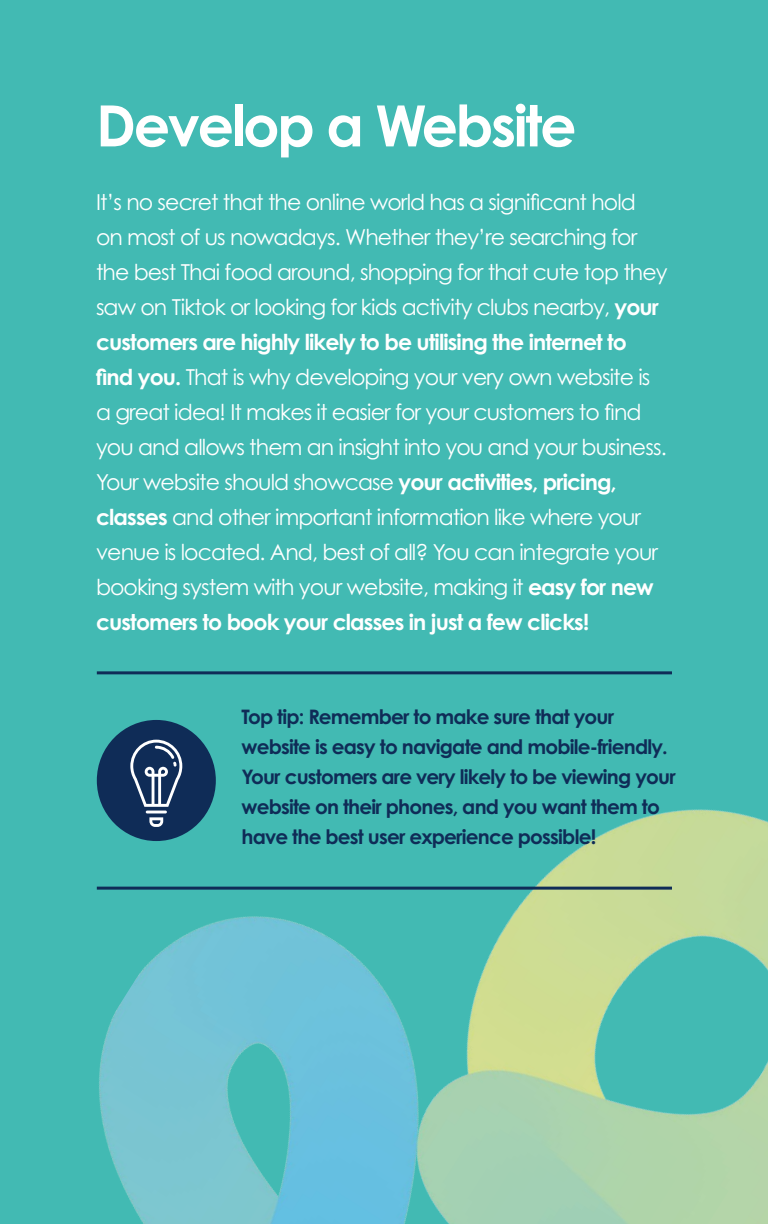
<style>
.page{position:relative;width:768px;height:1224px;background:#42bab3}
.page>*{position:absolute;margin:0;border:0;box-sizing:border-box;transform-origin:0 0}
.t1{font:700 57px "Century Gothic Pro";letter-spacing:-.04em;color:#fff}
.t2{font:22px/35px "Century Gothic Pro";letter-spacing:-.04em;color:#fff}
.t3{font:700 20px/30px "Century Gothic Pro";letter-spacing:-.04em;color:#0f2c57}
.s1{font-weight:700}
</style>
<div class="page">
<img style="left:96px;top:671px;width:672px;height:553px">
<div style="left:97px;top:720px;width:119px;height:121px;background:#0f2c57;border-radius:50%"></div>
<svg style="left:130px;top:740px;width:52px;height:67px"></svg>
<hr style="left:146px;top:811px;width:21px;height:2px;background:#fff">
<svg style="left:149px;top:817px;width:14px;height:10px"></svg>
<hr style="left:97px;top:887px;width:575px;height:3px;background:#0f2c57">
<hr style="left:97px;top:671px;width:575px;height:3px;background:#0f2c57">
<h1 class="t1" style="left:96px;top:90px;width:482px">Develop a Website</h1>
<p class="t2" style="left:96px;top:184px;width:573px">It’s no secret that the online world has a significant hold on most of us nowadays. Whether they’re searching for the best Thai food around, shopping for that cute top they saw on Tiktok or looking for kids activity clubs nearby, <span class="s1">your customers are highly likely to be utilising the internet to find you.</span> That is why developing your very own website is a great idea! It makes it easier for your customers to find you and allows them an insight into you and your business.<br>Your website should showcase <span class="s1">your activities, pricing, classes</span> and other important information like where your venue is located. And, best of all? You can integrate your booking system with your website, making it <span class="s1">easy for new customers to book your classes in just a few clicks!</span></p>
<p class="t3" style="left:241px;top:702px;width:436px">Top tip: Remember to make sure that your website is easy to navigate and mobile-friendly.<br>Your customers are very likely to be viewing your website on their phones, and you want them to have the best user experience possible!</p>
</div>
